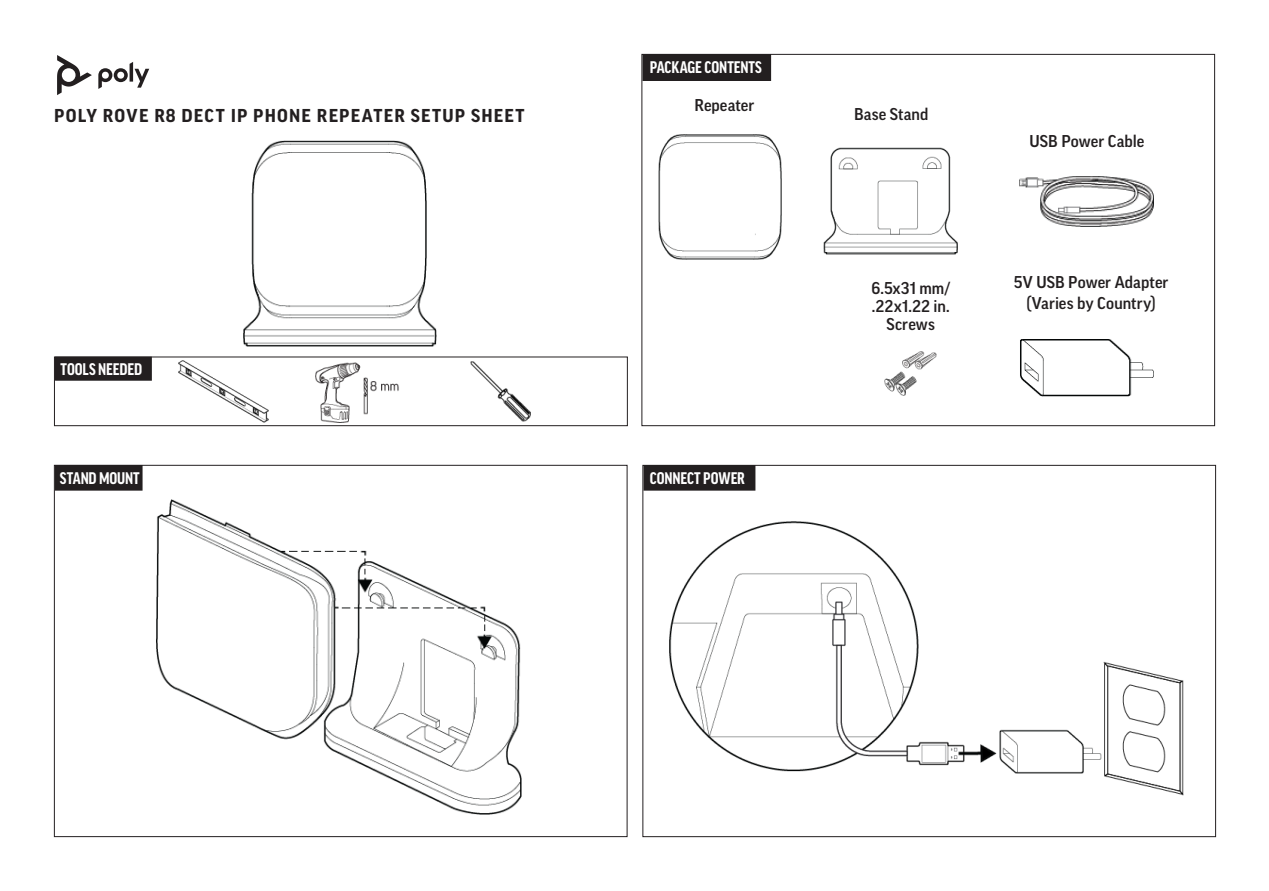
<style>
.page{position:relative;width:1269px;height:891px;background:#fff}
.page>*{position:absolute;margin:0;border:0;box-sizing:border-box;transform-origin:0 0}
.t1{font:700 condensed 18px "Good Headline Pro";letter-spacing:-.005em;color:#fff}
.t2{font:700 18px "Good Pro";letter-spacing:.065em;color:#231f20}
.t3{font:500 16.5px/18px "Good Pro";letter-spacing:.005em;color:#231f20}
</style>
<div class="page">
<div style="left:56px;top:357px;width:95px;height:23px;background:#231f20"></div>
<div style="left:55px;top:357px;width:97px;height:24px;border:2px solid #231f20"></div>
<div style="left:54px;top:357px;width:574px;height:69px;border:1px solid #231f20"></div>
<div style="left:643px;top:55px;width:127px;height:25px;background:#231f20"></div>
<div style="left:643px;top:54px;width:128px;height:27px;border:2px solid #231f20"></div>
<div style="left:56px;top:466px;width:86px;height:24px;background:#231f20"></div>
<div style="left:55px;top:465px;width:88px;height:26px;border:2px solid #231f20"></div>
<div style="left:644px;top:466px;width:111px;height:24px;background:#231f20"></div>
<div style="left:643px;top:465px;width:112px;height:26px;border:2px solid #231f20"></div>
<img style="left:244px;top:141px;width:193px;height:205px">
<img style="left:156px;top:500px;width:366px;height:315px">
<img style="left:670px;top:521px;width:514px;height:274px">
<img style="left:316px;top:362px;width:83px;height:60px">
<svg style="left:98px;top:62px;width:51px;height:27px"></svg>
<svg style="left:57px;top:55px;width:35px;height:40px"></svg>
<img style="left:471px;top:361px;width:60px;height:60px">
<img style="left:179px;top:360px;width:90px;height:62px">
<img style="left:658px;top:135px;width:124px;height:125px">
<img style="left:824px;top:147px;width:134px;height:107px">
<img style="left:884px;top:351px;width:53px;height:44px">
<img style="left:1019px;top:176px;width:135px;height:51px">
<img style="left:1020px;top:339px;width:134px;height:58px">
<p class="t2" style="left:54px;top:105px;width:472px">POLY ROVE R8 DECT IP PHONE REPEATER SETUP SHEET</p>
<p class="t1" style="left:61px;top:361px;width:83px">TOOLS NEEDED</p>
<p class="t1" style="left:650px;top:59px;width:114px">PACKAGE CONTENTS</p>
<p class="t3" style="left:695px;top:97px;width:61px">Repeater</p>
<p class="t1" style="left:60px;top:469px;width:81px">STAND MOUNT</p>
<p class="t1" style="left:650px;top:469px;width:97px">CONNECT POWER</p>
<p class="t3" style="left:854px;top:105px;width:76px">Base Stand</p>
<p class="t3" style="left:871px;top:279px;width:80px">6.5x31 mm/ .22x1.22 in.</p>
<p class="t3" style="left:887px;top:315px;width:50px">Screws</p>
<p class="t3" style="left:1029px;top:132px;width:117px">USB Power Cable</p>
<p class="t3" style="left:1014px;top:272px;width:156px;line-height:21px;text-align:center">5V USB Power Adapter (Varies by Country)</p>
</div>
